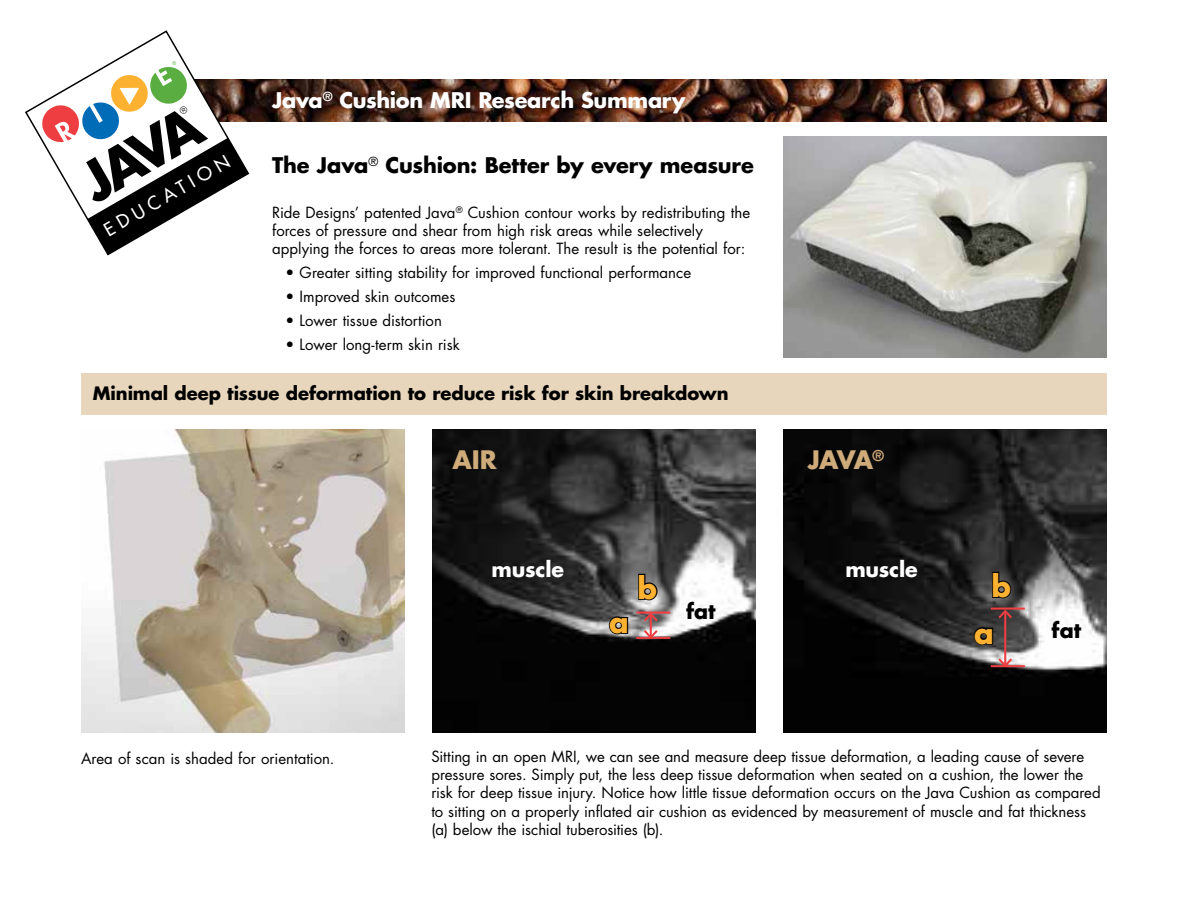
<style>
.page{position:relative;width:1188px;height:918px;background:#fff}
.page>*{position:absolute;margin:0;border:0;box-sizing:border-box;transform-origin:0 0}
.t1{font:700 53.85px "Futura";color:#000}
.t2{font:700 28.95px "Futura";color:#fcb131}
.t3{font:700 24.75px "Futura";letter-spacing:-.035em;color:#cfab7a}
.t4{font:700 21px "Futura";letter-spacing:-.005em;color:#000}
.t5{font:700 21px "Futura";letter-spacing:-.015em;color:#fff}
.t6{font:700 20.7px "Futura";letter-spacing:-.01em;color:#fff}
.t7{font:700 20.7px "Futura";color:#000}
.t8{font:700 18px "Futura";letter-spacing:-.005em;color:#000}
.t9{font:18px "Futura";color:#fff}
.t10{font:15px/18.1px "Futura";color:#000}
</style>
<div class="page">
<img style="left:250px;top:80px;width:857px;height:42px">
<svg style="left:25px;top:30px;width:225px;height:226px"></svg>
<div style="left:81px;top:374px;width:1026px;height:41px;background:#e7d5bc"></div>
<img style="left:432px;top:429px;width:324px;height:303px">
<img style="left:783px;top:429px;width:324px;height:303px">
<svg style="left:637px;top:573px;width:22px;height:28px"></svg>
<svg style="left:991px;top:571px;width:21px;height:28px"></svg>
<img style="left:81px;top:429px;width:324px;height:303px">
<svg style="left:608px;top:615px;width:21px;height:20px"></svg>
<svg style="left:642px;top:611px;width:18px;height:29px"></svg>
<hr style="left:636px;top:612px;width:34px;height:2px;background:#ef3e42">
<hr style="left:636px;top:637px;width:34px;height:2px;background:#ef3e42">
<hr style="left:1004px;top:611px;width:2px;height:55px;background:#ef3e42">
<svg style="left:996px;top:656px;width:18px;height:13px"></svg>
<svg style="left:973px;top:608px;width:41px;height:38px;background:#413535"></svg>
<hr style="left:991px;top:608px;width:34px;height:2px;background:#ef3e42">
<hr style="left:991px;top:665px;width:34px;height:2px;background:#ef3e42">
<img style="left:783px;top:136px;width:324px;height:222px">
<svg style="left:40px;top:61px;width:208px;height:193px"></svg>
<h3 class="t5" style="left:272px;top:86px;width:415px">Java<sup>®</sup> Cushion MRI Research Summary</h3>
<h1 class="t1" style="left:67px;top:154px;width:131px;rotate:-30deg">JAVA</h1>
<p class="t9" style="left:100px;top:221px;width:143px;rotate:-30deg">EDUCATION</p>
<h3 class="t4" style="left:272px;top:151px;width:483px">The Java<sup>®</sup> Cushion: Better by every measure</h3>
<p class="t10" style="left:272px;top:203px;width:480px">Ride Designs’ patented Java<sup>®</sup> Cushion contour works by redistributing the forces of pressure and shear from high risk areas while selectively applying the forces to areas more tolerant. The result is the potential for:</p>
<p class="t10" style="left:286px;top:263px;width:407px">• Greater sitting stability for improved functional performance</p>
<p class="t10" style="left:286px;top:287px;width:171px">• Improved skin outcomes</p>
<p class="t10" style="left:286px;top:311px;width:158px">• Lower tissue distortion</p>
<p class="t10" style="left:286px;top:335px;width:176px">• Lower long-term skin risk</p>
<p class="t8" style="left:93px;top:381px;width:637px">Minimal deep tissue deformation to reduce risk for skin breakdown</p>
<h3 class="t3" style="left:453px;top:443px;width:46px">AIR</h3>
<h3 class="t3" style="left:808px;top:443px;width:78px">JAVA<sup>®</sup></h3>
<p class="t10" style="left:81px;top:749px;width:255px">Area of scan is shaded for orientation.</p>
<h3 class="t6" style="left:492px;top:555px;width:74px">muscle</h3>
<h2 class="t2" style="left:609px;top:602px;width:21px">a</h2>
<h3 class="t6" style="left:845px;top:555px;width:74px">muscle</h3>
<h2 class="t2" style="left:638px;top:568px;width:21px">b</h2>
<h2 class="t2" style="left:991px;top:566px;width:21px">b</h2>
<h3 class="t7" style="left:686px;top:597px;width:31px">fat</h3>
<h2 class="t2" style="left:974px;top:613px;width:21px">a</h2>
<h3 class="t7" style="left:1052px;top:615px;width:31px">fat</h3>
<p class="t10" style="left:431px;top:748px;width:671px">Sitting in an open MRI, we can see and measure deep tissue deformation, a leading cause of severe pressure sores. Simply put, the less deep tissue deformation when seated on a cushion, the lower the risk for deep tissue injury. Notice how little tissue deformation occurs on the Java Cushion as compared to sitting on a properly inflated air cushion as evidenced by measurement of muscle and fat thickness (a) below the ischial tuberosities (b).</p>
</div>
